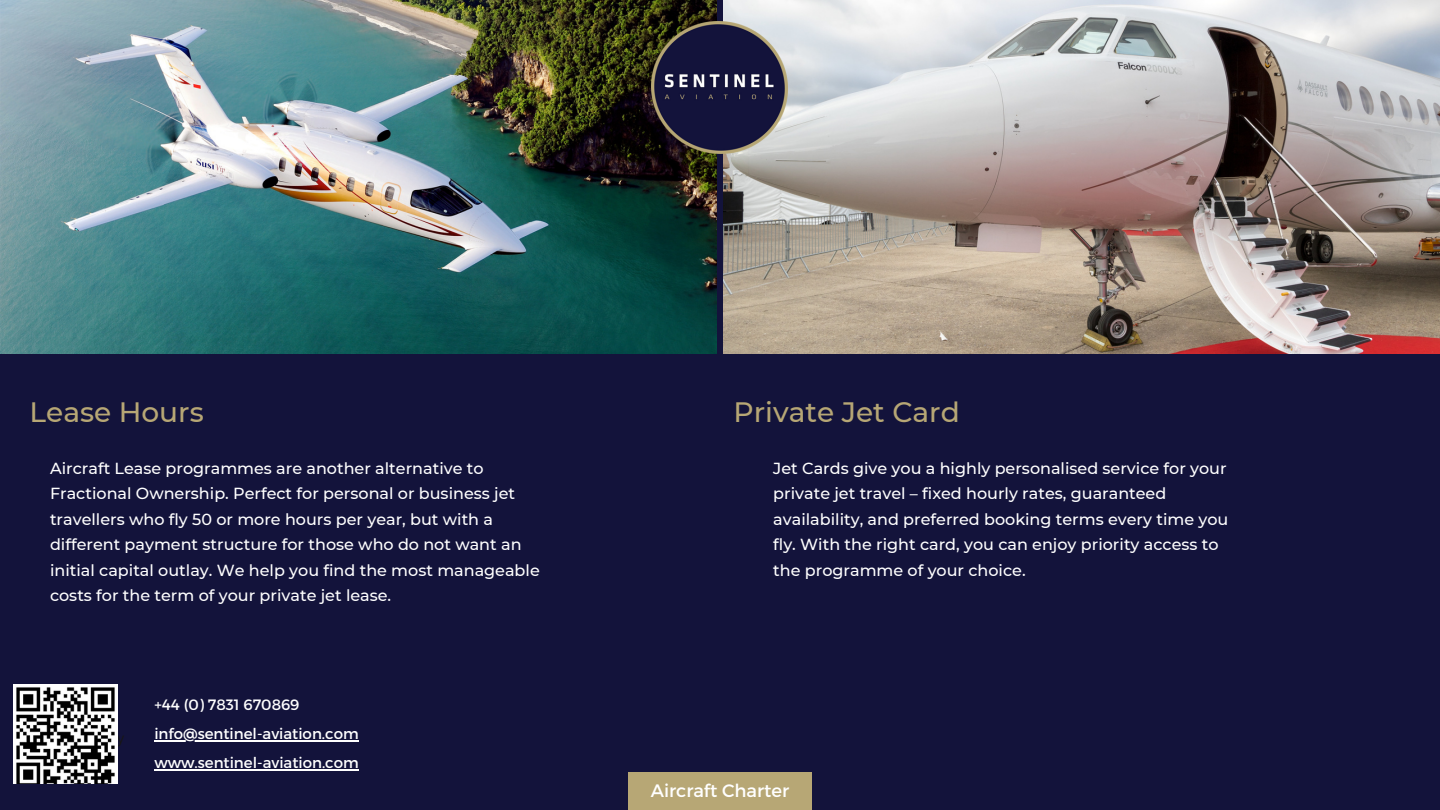
<style>
.page{position:relative;width:1440px;height:810px;background:#13133b}
.page>*{position:absolute;margin:0;border:0;box-sizing:border-box;transform-origin:0 0}
.t1{font:500 28.05px "Montserrat";color:#b7a775}
.t2{font:18px "Montserrat";color:#fff}
.t3{font:500 16.05px/25.5px "Montserrat";color:#fff}
.t4{font:15px "Montserrat";color:#fff}
</style>
<div class="page">
<img style="left:0;top:0;width:717px;height:353px">
<img style="left:723px;top:0;width:717px;height:353px">
<div style="left:628px;top:772px;width:184px;height:38px;background:#b7a775"></div>
<img style="left:652px;top:22px;width:136px;height:131px">
<img style="left:13px;top:685px;width:105px;height:99px">
<hr style="left:154px;top:769px;width:205px;height:1px;background:#fff">
<hr style="left:154px;top:740px;width:205px;height:2px;background:#fff">
<h1 class="t1" style="left:30px;top:395px;width:176px">Lease Hours</h1>
<p class="t3" style="left:50px;top:455px;width:491px">Aircraft Lease programmes are another alternative to Fractional Ownership. Perfect for personal or business jet travellers who fly 50 or more hours per year, but with a different payment structure for those who do not want an initial capital outlay. We help you find the most manageable costs for the term of your private jet lease.</p>
<p class="t4" style="left:154px;top:695px;width:147px">+44 (0) 7831 670869</p>
<p class="t4" style="left:154px;top:724px;width:206px">info@sentinel-aviation.com</p>
<p class="t4" style="left:154px;top:753px;width:206px">www.sentinel-aviation.com</p>
<h1 class="t1" style="left:734px;top:395px;width:228px">Private Jet Card</h1>
<p class="t3" style="left:773px;top:455px;width:457px">Jet Cards give you a highly personalised service for your private jet travel – fixed hourly rates, guaranteed availability, and preferred booking terms every time you fly. With the right card, you can enjoy priority access to the programme of your choice.</p>
<p class="t2" style="left:651px;top:779px;width:140px">Aircraft Charter</p>
</div>
